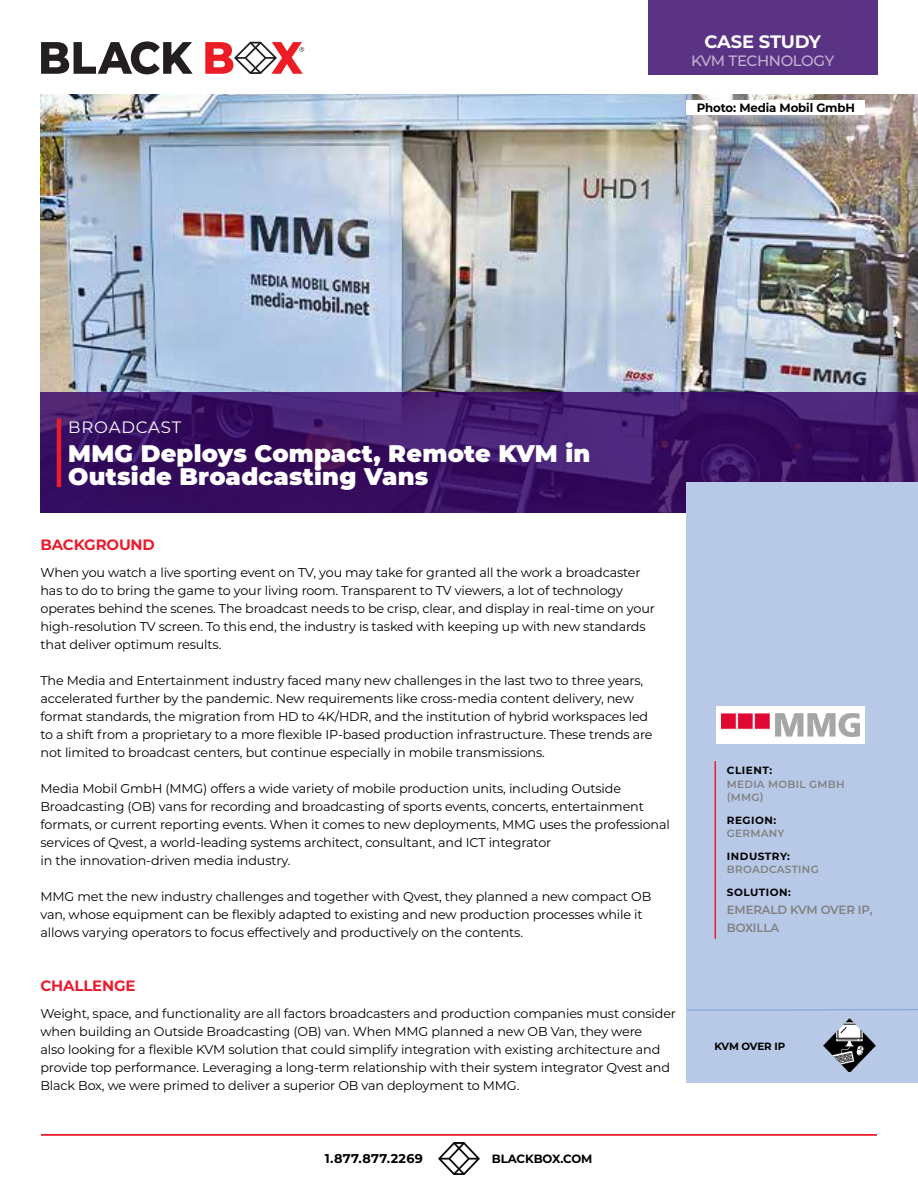
<style>
.page{position:relative;width:918px;height:1188px;background:#fff}
.page>*{position:absolute;margin:0;border:0;box-sizing:border-box;transform-origin:0 0}
.t1{font:900 24px/22.5px "Montserrat";letter-spacing:.01em;color:#fff}
.t2{font:700 18px "Montserrat";letter-spacing:-.02em;color:#fff}
.t3{font:16.5px "Montserrat";letter-spacing:.05em;color:#fff}
.t4{font:700 15px "Montserrat";letter-spacing:-.01em;color:#e91d2d}
.t5{font:500 15px "Montserrat";letter-spacing:-.025em;color:#c2b3d1}
.t6{font:12.75px/18px "Montserrat";letter-spacing:-.01em;color:#000}
.t7{font:700 12.75px "Montserrat";letter-spacing:.025em;color:#000}
.t8{font:700 12px "Montserrat";letter-spacing:-.01em;color:#000}
.t9{font:600 12px/18px "Montserrat";letter-spacing:-.01em;color:#808080}
.t10{font:600 10.5px/13.5px "Montserrat";letter-spacing:.025em;color:#808080}
.t11{font:700 10.5px "Montserrat";letter-spacing:.05em;color:#000}
.t12{font:700 10.5px "Montserrat";letter-spacing:-.025em;color:#000}
</style>
<div class="page">
<img style="left:438px;top:1143px;width:42px;height:31px">
<hr style="left:41px;top:1134px;width:836px;height:2px;background:#e91d2d">
<img style="left:40px;top:94px;width:878px;height:298px">
<svg style="left:40px;top:392px;width:878px;height:121px;background:#3c1566"></svg>
<div style="left:687px;top:483px;width:231px;height:600px;background:#b8c9e8"></div>
<hr style="left:715px;top:761px;width:1px;height:178px;background:#e91d2d">
<svg style="left:686px;top:1008px;width:232px;height:4px"></svg>
<div style="left:648px;top:0;width:230px;height:75px;background:#5b3384"></div>
<svg style="left:41px;top:41px;width:152px;height:33px"></svg>
<svg style="left:205px;top:42px;width:99px;height:32px"></svg>
<hr style="left:57px;top:418px;width:4px;height:69px;background:#e91d2d">
<img style="left:824px;top:1018px;width:52px;height:54px">
<div style="left:687px;top:100px;width:178px;height:15px;background:#fff"></div>
<div style="left:716px;top:706px;width:149px;height:37px;background:#fff"></div>
<img style="left:721px;top:714px;width:138px;height:23px">
<h2 class="t2" style="left:704px;top:28px;width:118px">CASE STUDY</h2>
<p class="t5" style="left:691px;top:50px;width:145px">KVM TECHNOLOGY</p>
<p class="t8" style="left:697px;top:99px;width:160px">Photo: Media Mobil GmbH</p>
<p class="t3" style="left:68px;top:416px;width:114px">BROADCAST</p>
<h1 class="t1" style="left:68px;top:441px;width:524px">MMG Deploys Compact, Remote KVM in<br>Outside Broadcasting Vans</h1>
<p class="t4" style="left:40px;top:534px;width:116px">BACKGROUND</p>
<p class="t6" style="left:40px;top:563px;width:616px">When you watch a live sporting event on TV, you may take for granted all the work a broadcaster has to do to bring the game to your living room. Transparent to TV viewers, a lot of technology operates behind the scenes. The broadcast needs to be crisp, clear, and display in real-time on your high-resolution TV screen. To this end, the industry is tasked with keeping up with new standards that deliver optimum results.</p>
<p class="t6" style="left:40px;top:671px;width:614px">The Media and Entertainment industry faced many new challenges in the last two to three years, accelerated further by the pandemic. New requirements like cross-media content delivery, new format standards, the migration from HD to 4K/HDR, and the institution of hybrid workspaces led to a shift from a proprietary to a more flexible IP-based production infrastructure. These trends are not limited to broadcast centers, but continue especially in mobile transmissions.</p>
<p class="t6" style="left:40px;top:779px;width:631px">Media Mobil GmbH (MMG) offers a wide variety of mobile production units, including Outside Broadcasting (OB) vans for recording and broadcasting of sports events, concerts, entertainment formats, or current reporting events. When it comes to new deployments, MMG uses the professional services of Qvest, a world-leading systems architect, consultant, and ICT integrator<br>in the innovation-driven media industry.</p>
<p class="t6" style="left:40px;top:887px;width:612px">MMG met the new industry challenges and together with Qvest, they planned a new compact OB van, whose equipment can be flexibly adapted to existing and new production processes while it allows varying operators to focus effectively and productively on the contents.</p>
<p class="t4" style="left:40px;top:975px;width:97px">CHALLENGE</p>
<p class="t6" style="left:40px;top:1004px;width:637px">Weight, space, and functionality are all factors broadcasters and production companies must consider when building an Outside Broadcasting (OB) van. When MMG planned a new OB Van, they were<br>also looking for a flexible KVM solution that could simplify integration with existing architecture and provide top performance. Leveraging a long-term relationship with their system integrator Qvest and Black Box, we were primed to deliver a superior OB van deployment to MMG.</p>
<p class="t7" style="left:325px;top:1149px;width:100px">1.877.877.2269</p>
<p class="t8" style="left:492px;top:1150px;width:102px">BLACKBOX.COM</p>
<p class="t11" style="left:727px;top:763px;width:47px">CLIENT:</p>
<p class="t10" style="left:727px;top:777px;width:119px">MEDIA MOBIL GMBH (MMG)</p>
<p class="t11" style="left:727px;top:812px;width:51px">REGION:</p>
<p class="t10" style="left:727px;top:826px;width:59px">GERMANY</p>
<p class="t11" style="left:727px;top:849px;width:65px">INDUSTRY:</p>
<p class="t10" style="left:727px;top:862px;width:93px">BROADCASTING</p>
<p class="t11" style="left:727px;top:885px;width:66px">SOLUTION:</p>
<p class="t9" style="left:727px;top:900px;width:147px">EMERALD KVM OVER IP,<br>BOXILLA</p>
<p class="t12" style="left:715px;top:1038px;width:72px">KVM OVER IP</p>
</div>
